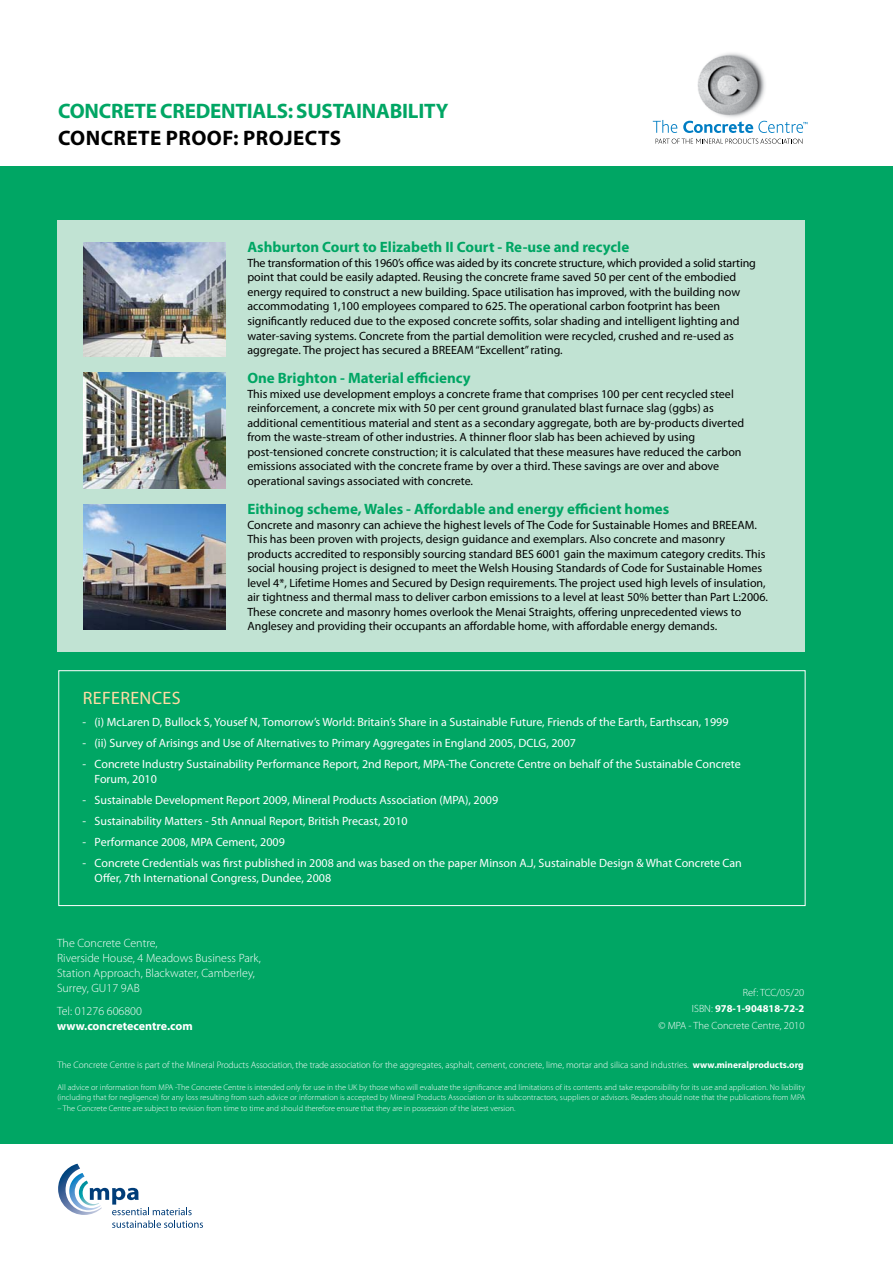
<style>
.page{position:relative;width:893px;height:1263px;background:#fff}
.page>*{position:absolute;margin:0;border:0;box-sizing:border-box;transform-origin:0 0}
.t1{font:700 21px "Myriad Pro";letter-spacing:-.01em;color:#00a664}
.t2{font:700 21px "Myriad Pro";letter-spacing:.02em;color:#000}
.t3{font:18px "Myriad Pro";letter-spacing:.02em;color:#ffdca4}
.t4{font:700 15px "Myriad Pro";color:#00a664}
.t5{font:12px/14.5px "Myriad Pro";color:#000}
.t6{font:12px/15px "Myriad Pro";color:#fff}
.t7{font:300 12px/15px "Myriad Pro";color:#fff}
.t8{font:700 12px "Myriad Pro";color:#fff}
.t9{font:300 10.5px/16.5px "Myriad Pro";color:#fff;text-align:right}
.t10{font:300 9.45px "Myriad Pro";color:#fff}
.t11{font:300 8.25px/10.5px "Myriad Pro";letter-spacing:.005em;color:#fff}
.s1{font-weight:700}
</style>
<div class="page">
<div style="left:0;top:166px;width:892px;height:978px;background:#00a664"></div>
<div style="left:58px;top:670px;width:747px;height:236px;border:1px solid #fff"></div>
<div style="left:57px;top:220px;width:748px;height:432px;background:#c1e3d3"></div>
<img style="left:84px;top:242px;width:141px;height:114px">
<img style="left:84px;top:373px;width:141px;height:115px">
<svg style="left:58px;top:1164px;width:145px;height:64px"></svg>
<svg style="left:652px;top:120px;width:25px;height:13px"></svg>
<svg style="left:683px;top:121px;width:124px;height:12px"></svg>
<img style="left:697px;top:53px;width:68px;height:65px">
<svg style="left:655px;top:139px;width:147px;height:5px"></svg>
<img style="left:84px;top:505px;width:141px;height:125px">
<h1 class="t1" style="left:58px;top:103px;width:392px">CONCRETE CREDENTIALS: SUSTAINABILITY</h1>
<h1 class="t2" style="left:58px;top:130px;width:284px">CONCRETE PROOF: PROJECTS</h1>
<p class="t4" style="left:247px;top:242px;width:383px">Ashburton Court to Elizabeth II Court - Re-use and recycle</p>
<p class="t5" style="left:247px;top:256px;width:510px">The transformation of this 1960’s office was aided by its concrete structure, which provided a solid starting point that could be easily adapted. Reusing the concrete frame saved 50 per cent of the embodied energy required to construct a new building. Space utilisation has improved, with the building now accommodating 1,100 employees compared to 625. The operational carbon footprint has been significantly reduced due to the exposed concrete soffits, solar shading and intelligent lighting and water-saving systems. Concrete from the partial demolition were recycled, crushed and re-used as aggregate. The project has secured a BREEAM “Excellent” rating.</p>
<p class="t4" style="left:247px;top:372px;width:225px">One Brighton - Material efficiency</p>
<p class="t5" style="left:247px;top:387px;width:498px">This mixed use development employs a concrete frame that comprises 100 per cent recycled steel reinforcement, a concrete mix with 50 per cent ground granulated blast furnace slag (ggbs) as additional cementitious material and stent as a secondary aggregate, both are by-products diverted from the waste-stream of other industries. A thinner floor slab has been achieved by using post-tensioned concrete construction; it is calculated that these measures have reduced the carbon emissions associated with the concrete frame by over a third. These savings are over and above operational savings associated with concrete.</p>
<p class="t4" style="left:247px;top:503px;width:423px">Eithinog scheme, Wales - Affordable and energy efficient homes</p>
<p class="t5" style="left:247px;top:518px;width:522px">Concrete and masonry can achieve the highest levels of The Code for Sustainable Homes and BREEAM.<br>This has been proven with projects, design guidance and exemplars. Also concrete and masonry products accredited to responsibly sourcing standard BES 6001 gain the maximum category credits. This social housing project is designed to meet the Welsh Housing Standards of Code for Sustainable Homes level 4*, Lifetime Homes and Secured by Design requirements. The project used high levels of insulation, air tightness and thermal mass to deliver carbon emissions to a level at least 50% better than Part L:2006.<br>These concrete and masonry homes overlook the Menai Straights, offering unprecedented views to Anglesey and providing their occupants an affordable home, with affordable energy demands.</p>
<h2 class="t3" style="left:83px;top:691px;width:99px">REFERENCES</h2>
<p class="t6" style="left:83px;top:715px;width:647px">- (i) McLaren D, Bullock S, Yousef N, Tomorrow’s World: Britain’s Share in a Sustainable Future, Friends of the Earth, Earthscan, 1999</p>
<p class="t6" style="left:83px;top:736px;width:495px">- (ii) Survey of Arisings and Use of Alternatives to Primary Aggregates in England 2005, DCLG, 2007</p>
<p class="t6" style="left:95px;top:757px;width:647px;text-indent:-12px">- Concrete Industry Sustainability Performance Report, 2nd Report, MPA-The Concrete Centre on behalf of the Sustainable Concrete<br>Forum, 2010</p>
<p class="t6" style="left:83px;top:793px;width:417px">- Sustainable Development Report 2009, Mineral Products Association (MPA), 2009</p>
<p class="t6" style="left:83px;top:814px;width:326px">- Sustainability Matters - 5th Annual Report, British Precast, 2010</p>
<p class="t6" style="left:83px;top:835px;width:204px">- Performance 2008, MPA Cement, 2009</p>
<p class="t6" style="left:95px;top:856px;width:648px;text-indent:-12px">- Concrete Credentials was first published in 2008 and was based on the paper Minson A.J, Sustainable Design &amp; What Concrete Can<br>Offer, 7th International Congress, Dundee, 2008</p>
<p class="t7" style="left:57px;top:937px;width:205px">The Concrete Centre,<br>Riverside House, 4 Meadows Business Park,<br>Station Approach, Blackwater, Camberley,<br>Surrey, GU17 9AB</p>
<p class="t7" style="left:57px;top:1004px;width:86px">Tel: 01276 606800</p>
<p class="t8" style="left:57px;top:1021px;width:137px">www.concretecentre.com</p>
<p class="t9" style="left:658px;top:985px;width:148px">Ref: TCC/05/20<br>ISBN: <span class="s1">978-1-904818-72-2<br></span>© MPA - The Concrete Centre, 2010</p>
<p class="t10" style="left:57px;top:1062px;width:747px">The Concrete Centre is part of the Mineral Products Association, the trade association for the aggregates, asphalt, cement, concrete, lime, mortar and silica sand industries. <span class="s1">www.mineralproducts.org</span></p>
<p class="t11" style="left:57px;top:1082px;width:749px">All advice or information from MPA -The Concrete Centre is intended only for use in the UK by those who will evaluate the significance and limitations of its contents and take responsibility for its use and application. No liability (including that for negligence) for any loss resulting from such advice or information is accepted by Mineral Products Association or its subcontractors, suppliers or advisors. Readers should note that the publications from MPA</p>
<p class="t11" style="left:57px;top:1103px;width:459px">– The Concrete Centre are subject to revision from time to time and should therefore ensure that they are in possession of the latest version.</p>
</div>
